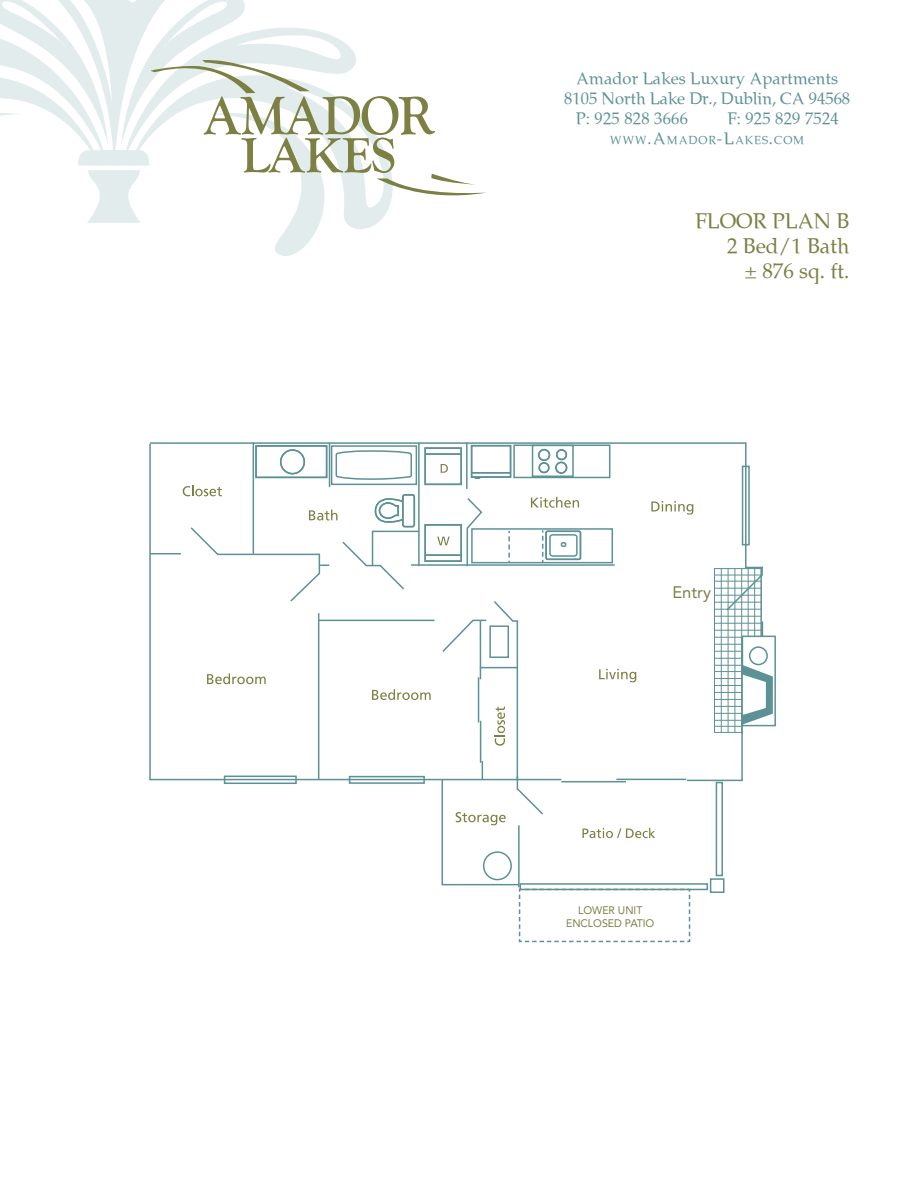
<style>
.page{position:relative;width:918px;height:1188px;background:#fff}
.page>*{position:absolute;margin:0;border:0;box-sizing:border-box;transform-origin:0 0}
.t1{font:21px/25.2px "Lymphatic";color:#7c8043;text-align:right}
.t2{font:16.65px "Avenir";color:#7c8043}
.t3{font:16.5px "Lymphatic";letter-spacing:.01em;color:#5c9196}
.t4{font:11.55px "Lymphatic";letter-spacing:.075em;color:#5c9196}
.t5{font:10.8px/13px "Avenir";color:#7c8043;text-align:center}
.s1{font-size:16.5px}
</style>
<div class="page">
<svg style="left:0;top:0;width:486px;height:256px"></svg>
<div style="left:255px;top:445px;width:72px;height:33px;border:2px solid #5c9196"></div>
<div style="left:280px;top:449px;width:25px;height:25px;border:2px solid #5c9196;border-radius:50%"></div>
<svg style="left:582px;top:828px;width:73px;height:10px"></svg>
<svg style="left:456px;top:812px;width:50px;height:13px"></svg>
<svg style="left:466px;top:498px;width:17px;height:32px"></svg>
<svg style="left:599px;top:669px;width:37px;height:13px"></svg>
<svg style="left:651px;top:501px;width:42px;height:14px"></svg>
<svg style="left:309px;top:510px;width:28px;height:10px"></svg>
<svg style="left:207px;top:673px;width:59px;height:11px"></svg>
<svg style="left:372px;top:689px;width:59px;height:11px"></svg>
<svg style="left:183px;top:485px;width:39px;height:11px"></svg>
<svg style="left:494px;top:707px;width:11px;height:39px"></svg>
<div style="left:424px;top:524px;width:38px;height:38px;border:2px solid #5c9196"></div>
<hr style="left:425px;top:554px;width:36px;height:2px;background:#5c9196">
<svg style="left:437px;top:537px;width:13px;height:8px"></svg>
<div style="left:424px;top:447px;width:38px;height:38px;border:2px solid #5c9196"></div>
<hr style="left:425px;top:453px;width:36px;height:2px;background:#5c9196">
<svg style="left:441px;top:464px;width:7px;height:9px"></svg>
<svg style="left:374px;top:499px;width:28px;height:24px"></svg>
<div style="left:402px;top:494px;width:13px;height:33px;border:2px solid #5c9196;border-radius:2px"></div>
<div style="left:331px;top:445px;width:86px;height:40px;border:2px solid #5c9196"></div>
<svg style="left:335px;top:450px;width:77px;height:30px"></svg>
<div style="left:532px;top:445px;width:42px;height:32px;border:2px solid #5c9196"></div>
<div style="left:538px;top:449px;width:12px;height:12px;border:2px solid #5c9196;border-radius:50%"></div>
<div style="left:555px;top:462px;width:12px;height:12px;border:2px solid #5c9196;border-radius:50%"></div>
<div style="left:538px;top:462px;width:12px;height:11px;border:2px solid #5c9196;border-radius:50%"></div>
<div style="left:556px;top:449px;width:11px;height:11px;border:2px solid #5c9196;border-radius:50%"></div>
<div style="left:471px;top:445px;width:40px;height:33px;border:2px solid #5c9196"></div>
<svg style="left:475px;top:476px;width:5px;height:3px"></svg>
<hr style="left:472px;top:472px;width:39px;height:2px;background:#5c9196">
<div style="left:545px;top:531px;width:36px;height:29px;border:2px solid #5c9196;border-radius:2px"></div>
<svg style="left:531px;top:497px;width:48px;height:11px"></svg>
<div style="left:513px;top:445px;width:97px;height:33px;border:2px solid #5c9196"></div>
<div style="left:471px;top:528px;width:142px;height:35px;border:2px solid #5c9196"></div>
<svg style="left:508px;top:531px;width:2px;height:32px"></svg>
<svg style="left:542px;top:530px;width:36px;height:32px"></svg>
<div style="left:716px;top:782px;width:7px;height:94px;border:2px solid #5c9196"></div>
<div style="left:519px;top:883px;width:189px;height:7px;border:2px solid #5c9196"></div>
<div style="left:710px;top:878px;width:15px;height:15px;border:2px solid #5c9196"></div>
<div style="left:483px;top:851px;width:29px;height:29px;border:2px solid #5c9196;border-radius:50%"></div>
<svg style="left:518px;top:888px;width:173px;height:55px"></svg>
<hr style="left:714px;top:616px;width:48px;height:1px;background:#5c9196">
<hr style="left:714px;top:609px;width:48px;height:1px;background:#5c9196">
<hr style="left:714px;top:602px;width:48px;height:1px;background:#5c9196">
<hr style="left:714px;top:595px;width:48px;height:1px;background:#5c9196">
<hr style="left:714px;top:588px;width:48px;height:1px;background:#5c9196">
<hr style="left:714px;top:581px;width:48px;height:1px;background:#5c9196">
<hr style="left:714px;top:575px;width:48px;height:1px;background:#5c9196">
<hr style="left:714px;top:568px;width:47px;height:1px;background:#5c9196">
<hr style="left:714px;top:568px;width:1px;height:164px;background:#5c9196">
<hr style="left:721px;top:568px;width:1px;height:165px;background:#5c9196">
<hr style="left:728px;top:568px;width:1px;height:165px;background:#5c9196">
<hr style="left:735px;top:568px;width:1px;height:165px;background:#5c9196">
<hr style="left:741px;top:568px;width:1px;height:166px;background:#5c9196">
<hr style="left:748px;top:568px;width:1px;height:69px;background:#5c9196">
<hr style="left:754px;top:568px;width:1px;height:69px;background:#5c9196">
<hr style="left:760px;top:569px;width:2px;height:67px;background:#5c9196">
<hr style="left:741px;top:636px;width:2px;height:145px;background:#5c9196">
<svg style="left:714px;top:622px;width:62px;height:111px"></svg>
<hr style="left:745px;top:443px;width:2px;height:126px;background:#5c9196">
<hr style="left:150px;top:442px;width:596px;height:2px;background:#5c9196">
<hr style="left:149px;top:444px;width:2px;height:336px;background:#5c9196">
<hr style="left:149px;top:779px;width:412px;height:1px;background:#5c9196">
<hr style="left:318px;top:613px;width:1px;height:167px;background:#5c9196">
<hr style="left:217px;top:554px;width:102px;height:1px;background:#5c9196">
<hr style="left:150px;top:553px;width:31px;height:1px;background:#5c9196">
<hr style="left:253px;top:442px;width:1px;height:112px;background:#5c9196">
<hr style="left:319px;top:620px;width:116px;height:1px;background:#5c9196">
<hr style="left:517px;top:621px;width:1px;height:159px;background:#5c9196">
<hr style="left:480px;top:620px;width:1px;height:59px;background:#5c9196">
<hr style="left:480px;top:667px;width:38px;height:1px;background:#5c9196">
<hr style="left:442px;top:780px;width:1px;height:105px;background:#5c9196">
<hr style="left:442px;top:884px;width:77px;height:1px;background:#5c9196">
<hr style="left:518px;top:825px;width:2px;height:62px;background:#5c9196">
<hr style="left:687px;top:780px;width:56px;height:1px;background:#5c9196">
<hr style="left:616px;top:779px;width:70px;height:1px;background:#5c9196">
<hr style="left:561px;top:781px;width:65px;height:1px;background:#5c9196">
<div style="left:742px;top:466px;width:8px;height:79px;border:2px solid #5c9196"></div>
<div style="left:224px;top:776px;width:73px;height:8px;border:2px solid #5c9196"></div>
<div style="left:349px;top:776px;width:76px;height:8px;border:2px solid #5c9196"></div>
<hr style="left:478px;top:677px;width:1px;height:45px;background:#5c9196">
<svg style="left:482px;top:761px;width:1px;height:18px"></svg>
<hr style="left:480px;top:721px;width:1px;height:42px;background:#5c9196">
<div style="left:489px;top:625px;width:20px;height:33px;border:2px solid #5c9196"></div>
<svg style="left:190px;top:527px;width:30px;height:29px"></svg>
<svg style="left:442px;top:619px;width:44px;height:35px"></svg>
<svg style="left:494px;top:601px;width:24px;height:22px"></svg>
<svg style="left:289px;top:554px;width:40px;height:48px"></svg>
<hr style="left:372px;top:531px;width:1px;height:35px;background:#5c9196">
<hr style="left:372px;top:531px;width:47px;height:1px;background:#5c9196">
<hr style="left:418px;top:443px;width:2px;height:123px;background:#5c9196">
<hr style="left:411px;top:564px;width:204px;height:2px;background:#5c9196">
<svg style="left:342px;top:540px;width:62px;height:50px"></svg>
<svg style="left:515px;top:776px;width:30px;height:39px"></svg>
<hr style="left:466px;top:443px;width:2px;height:46px;background:#5c9196">
<hr style="left:467px;top:528px;width:1px;height:38px;background:#5c9196">
<hr style="left:329px;top:443px;width:1px;height:44px;background:#5c9196">
<svg style="left:725px;top:566px;width:38px;height:46px"></svg>
<p class="t3" style="left:576px;top:69px;width:263px">Amador Lakes Luxury Apartments</p>
<p class="t3" style="left:564px;top:89px;width:287px">8105 North Lake Dr., Dublin, CA 94568</p>
<p class="t3" style="left:576px;top:109px;width:114px">P: 925 828 3666</p>
<p class="t3" style="left:727px;top:109px;width:113px">F: 925 829 7524</p>
<p class="t4" style="left:610px;top:133px;width:195px">WWW<span class="s1">.A</span>MADOR<span class="s1">-L</span>AKES<span class="s1">.</span>COM</p>
<p class="t1" style="left:695px;top:209px;width:156px">FLOOR PLAN B<br>2 Bed/1 Bath<br>± 876 sq. ft.</p>
<p class="t2" style="left:672px;top:582px;width:40px">Entry</p>
<p class="t5" style="left:566px;top:904px;width:90px">LOWER UNIT<br>ENCLOSED PATIO</p>
</div>
